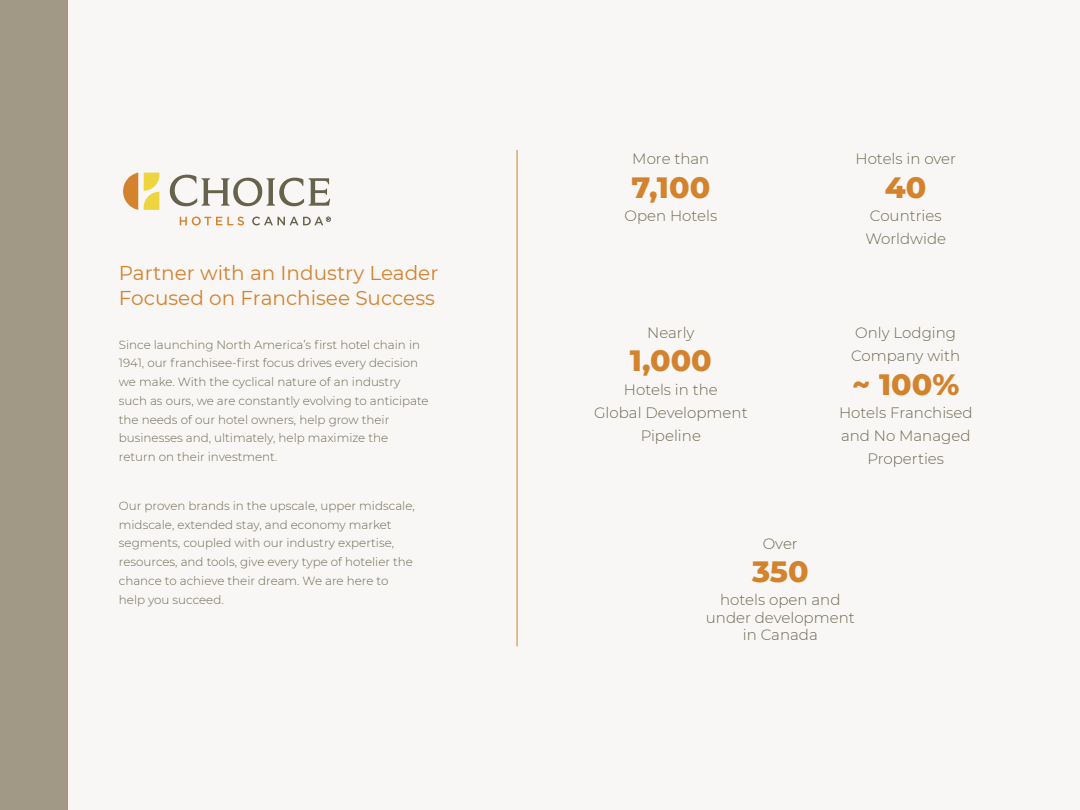
<style>
.page{position:relative;width:1080px;height:810px;background:#f9f7f5}
.page>*{position:absolute;margin:0;border:0;box-sizing:border-box;transform-origin:0 0}
.t1{font:800 30px "Montserrat";color:#d3822d}
.t2{font:20px/25px "Montserrat";color:#d3822d}
.t3{font:300 15px/23.1px "Montserrat";color:#6d6850;text-align:center}
.t4{font:300 11.88px/18.8px "Montserrat";color:#6d6850}
</style>
<div class="page">
<hr style="left:517px;top:150px;width:1px;height:496px;background:#d3822d">
<svg style="left:144px;top:173px;width:15px;height:37px"></svg>
<svg style="left:123px;top:173px;width:15px;height:37px"></svg>
<svg style="left:170px;top:175px;width:160px;height:31px"></svg>
<svg style="left:180px;top:217px;width:64px;height:8px"></svg>
<svg style="left:252px;top:217px;width:79px;height:8px"></svg>
<div style="left:0;top:0;width:68px;height:810px;background:#a19985"></div>
<h2 class="t2" style="left:119px;top:260px;width:321px">Partner with an Industry Leader<br>Focused on Franchisee Success</h2>
<p class="t4" style="left:119px;top:335px;width:311px">Since launching North America’s first hotel chain in 1941, our franchisee-first focus drives every decision we make. With the cyclical nature of an industry such as ours, we are constantly evolving to anticipate the needs of our hotel owners, help grow their businesses and, ultimately, help maximize the<br>return on their investment.</p>
<p class="t4" style="left:119px;top:496px;width:297px">Our proven brands in the upscale, upper midscale, midscale, extended stay, and economy market segments, coupled with our industry expertise, resources, and tools, give every type of hotelier the chance to achieve their dream. We are here to help you succeed.</p>
<p class="t3" style="left:632px;top:147px;width:79px">More than</p>
<h1 class="t1" style="left:631px;top:165px;width:80px">7,100</h1>
<p class="t3" style="left:624px;top:203px;width:94px">Open Hotels</p>
<p class="t3" style="left:647px;top:321px;width:49px">Nearly</p>
<h1 class="t1" style="left:630px;top:339px;width:83px">1,000</h1>
<p class="t3" style="left:594px;top:377px;width:155px">Hotels in the<br>Global Development<br>Pipeline</p>
<p class="t3" style="left:855px;top:147px;width:102px">Hotels in over</p>
<h1 class="t1" style="left:885px;top:165px;width:43px">40</h1>
<p class="t3" style="left:865px;top:203px;width:82px">Countries<br>Worldwide</p>
<p class="t3" style="left:851px;top:321px;width:111px;text-align:left">Only Lodging<br>Company with</p>
<h1 class="t1" style="left:852px;top:362px;width:109px">~ 100%</h1>
<p class="t3" style="left:839px;top:400px;width:135px">Hotels Franchised and No Managed<br>Properties</p>
<p class="t3" style="left:763px;top:532px;width:37px">Over</p>
<h1 class="t1" style="left:752px;top:549px;width:58px">350</h1>
<p class="t3" style="left:706px;top:591px;width:150px;line-height:17.5px">hotels open and under development in Canada</p>
</div>
